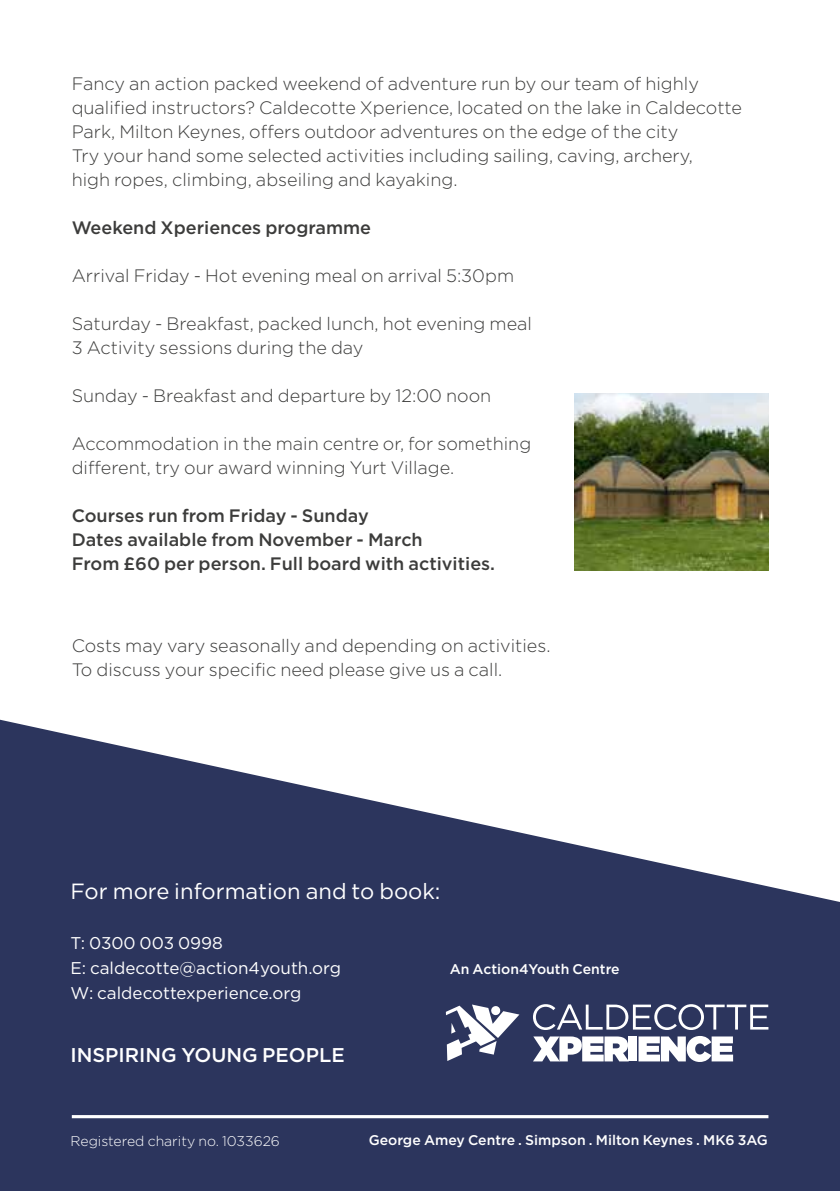
<style>
.page{position:relative;width:840px;height:1191px;background:#fff}
.page>*{position:absolute;margin:0;border:0;box-sizing:border-box;transform-origin:0 0}
.t1{font:22px "Gotham";color:#fff}
.t2{font:500 19.8px "Gotham";color:#fff}
.t3{font:300 18px/24px "Gotham";color:#3c3c3b}
.t4{font:500 18px/24px "Gotham";color:#3c3c3b}
.t5{font:17px/25px "Gotham";color:#fff}
.t6{font:500 14px "Gotham";color:#fff}
.t7{font:300 14px "Gotham";color:#fff}
</style>
<div class="page">
<svg style="left:0;top:719px;width:839px;height:472px;fill:#2c355d"></svg>
<svg style="left:532px;top:1004px;width:236px;height:26px"></svg>
<svg style="left:532px;top:1036px;width:96px;height:25px"></svg>
<div style="left:628px;top:1036px;width:8px;height:25px;background:#fff"></div>
<svg style="left:638px;top:1036px;width:94px;height:26px"></svg>
<svg style="left:445px;top:1004px;width:74px;height:57px"></svg>
<hr style="left:72px;top:1115px;width:696px;height:3px;background:#fff">
<img style="left:574px;top:393px;width:193px;height:177px">
<p class="t3" style="left:72px;top:71px;width:671px">Fancy an action packed weekend of adventure run by our team of highly qualified instructors? Caldecotte Xperience, located on the lake in Caldecotte Park, Milton Keynes, offers outdoor adventures on the edge of the city<br>Try your hand some selected activities including sailing, caving, archery,<br>high ropes, climbing, abseiling and kayaking.</p>
<p class="t4" style="left:72px;top:215px;width:301px">Weekend Xperiences programme</p>
<p class="t3" style="left:72px;top:263px;width:443px">Arrival Friday - Hot evening meal on arrival 5:30pm</p>
<p class="t3" style="left:72px;top:311px;width:461px">Saturday - Breakfast, packed lunch, hot evening meal<br>3 Activity sessions during the day</p>
<p class="t3" style="left:72px;top:383px;width:421px">Sunday - Breakfast and departure by 12:00 noon</p>
<p class="t3" style="left:72px;top:431px;width:461px">Accommodation in the main centre or, for something different, try our award winning Yurt Village.</p>
<p class="t4" style="left:72px;top:503px;width:424px">Courses run from Friday - Sunday<br>Dates available from November - March<br>From £60 per person. Full board with activities.</p>
<p class="t3" style="left:72px;top:633px;width:480px">Costs may vary seasonally and depending on activities.<br>To discuss your specific need please give us a call.</p>
<p class="t1" style="left:70px;top:877px;width:371px">For more information and to book:</p>
<p class="t5" style="left:70px;top:930px;width:272px">T: 0300 003 0998<br>E: caldecotte@action4youth.org<br>W: caldecottexperience.org</p>
<p class="t6" style="left:449px;top:959px;width:171px">An Action4Youth Centre</p>
<p class="t2" style="left:70px;top:1042px;width:275px">INSPIRING YOUNG PEOPLE</p>
<p class="t7" style="left:70px;top:1131px;width:211px">Registered charity no. 1033626</p>
<p class="t6" style="left:368px;top:1131px;width:400px">George Amey Centre . Simpson . Milton Keynes . MK6 3AG</p>
</div>
